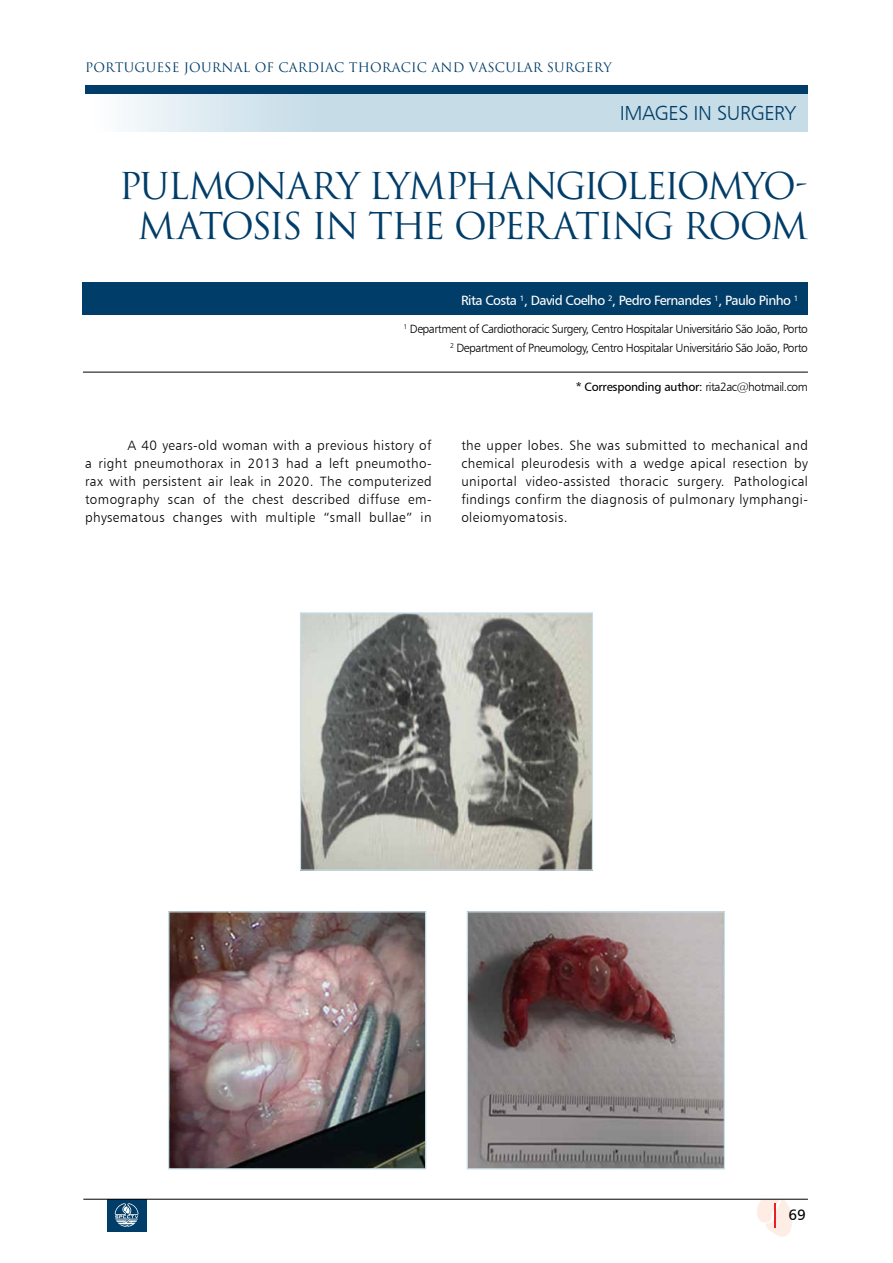
<style>
.page{position:relative;width:893px;height:1263px;background:#fff}
.page>*{position:absolute;margin:0;border:0;box-sizing:border-box;transform-origin:0 0}
.t1{font:36px/39.9px "Trajan Pro 3";letter-spacing:-.07em;color:#003d68;text-align:center}
.t2{font:20.4px "Humanist 777 BT Light B";letter-spacing:-.02em;color:#003d68}
.t3{font:15px "Humanist 777 BT Roman B";color:#000}
.t4{font:13.5px/18px "Humanist 777 BT Light B";letter-spacing:.03em;color:#000;text-align:justify}
.t5{font:13.5px "Humanist 777 BT Roman B";letter-spacing:-.04em;color:#fff}
.t6{font:12.75px "Trajan Pro 3";letter-spacing:.01em;color:#003d68}
.t7{font:12px/18.3px "Humanist 777 BT Light B";letter-spacing:-.04em;color:#000;text-align:right}
.t8{font:12px "Humanist 777 BT Roman B";letter-spacing:-.02em;color:#000}
.s1{font-family:"Humanist 777 BT Light B"}
</style>
<div class="page">
<div style="left:107px;top:1199px;width:40px;height:33px;background:#003d68"></div>
<svg style="left:115px;top:1203px;width:23px;height:24px"></svg>
<svg style="left:757px;top:1200px;width:35px;height:37px"></svg>
<hr style="left:83px;top:1199px;width:725px;height:1px;background:#000">
<svg style="left:85px;top:93px;width:723px;height:38px;background:#c9dde7"></svg>
<div style="left:85px;top:85px;width:723px;height:8px;background:#003d68"></div>
<div style="left:83px;top:282px;width:725px;height:33px;background:#003d68"></div>
<hr style="left:83px;top:372px;width:725px;height:1px;background:#000">
<img style="left:302px;top:614px;width:289px;height:255px">
<div style="left:300px;top:612px;width:293px;height:259px;border:1px solid #c6dde8"></div>
<img style="left:170px;top:913px;width:254px;height:254px">
<div style="left:168px;top:911px;width:258px;height:258px;border:1px solid #c6dde8"></div>
<img style="left:469px;top:913px;width:254px;height:254px">
<div style="left:467px;top:911px;width:258px;height:258px;border:1px solid #c6dde8"></div>
<p class="t6" style="left:85px;top:59px;width:528px">PORTUGUESE JOURNAL OF CARDIAC THORACIC AND VASCULAR SURGERY</p>
<h2 class="t2" style="left:620px;top:100px;width:178px">IMAGES IN SURGERY</h2>
<h1 class="t1" style="left:119px;top:168px;width:690px">PULMONARY LYMPHANGIOLEIOMYO-<br>MATOSIS IN THE OPERATING ROOM</h1>
<p class="t5" style="left:461px;top:292px;width:339px">Rita Costa <sup>1</sup>, David Coelho <sup>2</sup>, Pedro Fernandes <sup>1</sup>, Paulo Pinho <sup>1</sup></p>
<p class="t7" style="left:403px;top:320px;width:406px"><sup>1</sup> Department of Cardiothoracic Surgery, Centro Hospitalar Universitário São João, Porto<br><sup>2</sup> Department of Pneumology, Centro Hospitalar Universitário São João, Porto</p>
<p class="t8" style="left:576px;top:379px;width:234px">* Corresponding author: <span class="s1">rita2ac@hotmail.com</span></p>
<p class="t4" style="left:85px;top:436px;width:348px;text-indent:43px">A 40 years-old woman with a previous history of a right pneumothorax in 2013 had a left pneumotho&shy;rax with persistent air leak in 2020. The computerized tomography scan of the chest described diffuse em&shy;physematous changes with multiple “small bullae” in</p>
<p class="t4" style="left:461px;top:436px;width:348px">the upper lobes. She was submitted to mechanical and chemical pleurodesis with a wedge apical resection by uniportal video-assisted thoracic surgery. Pathological findings confirm the diagnosis of pulmonary lymphangi&shy;oleiomyomatosis.</p>
<p class="t3" style="left:789px;top:1205px;width:19px">69</p>
</div>
